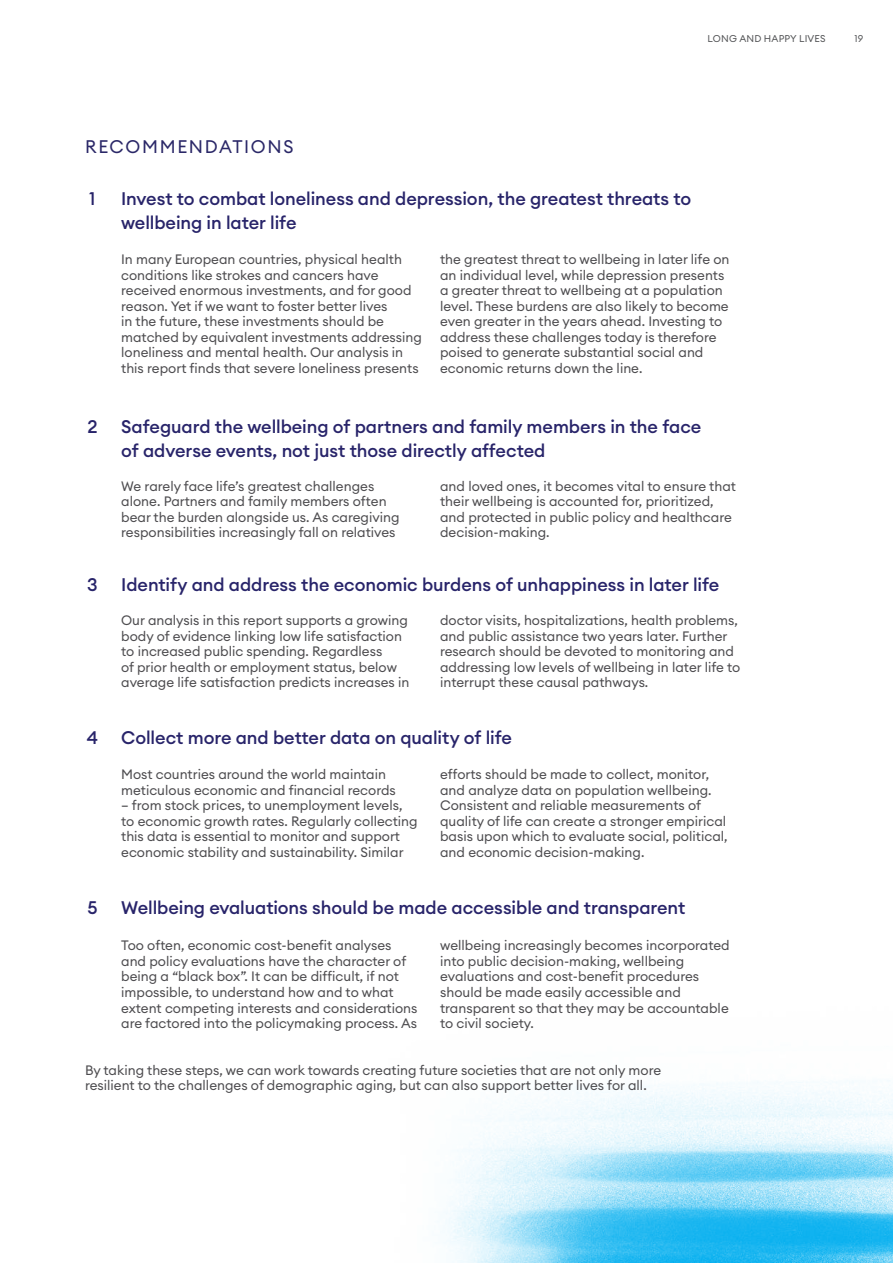
<style>
.page{position:relative;width:893px;height:1263px;background:#fff}
.page>*{position:absolute;margin:0;border:0;box-sizing:border-box;transform-origin:0 0}
.t1{font:500 18px/24px "Euclid Circular A";letter-spacing:-.005em;color:#28246a}
.t2{font:18px "Euclid Circular A";letter-spacing:.095em;color:#2b2868}
.t3{font:13.5px/15.5px "Euclid Circular A";color:#4d4c4f}
.t4{font:9.75px "Euclid Circular A";letter-spacing:.02em;color:#57585a}
</style>
<div class="page">
<img style="left:445px;top:1080px;width:448px;height:183px">
<p class="t4" style="left:708px;top:32px;width:119px">LONG AND HAPPY LIVES</p>
<p class="t4" style="left:855px;top:32px;width:10px">19</p>
<h1 class="t2" style="left:85px;top:135px;width:210px">RECOMMENDATIONS</h1>
<h1 class="t1" style="left:89px;top:187px;width:8px">1</h1>
<h1 class="t1" style="left:121px;top:187px;width:572px">Invest to combat loneliness and depression, the greatest threats to wellbeing in later life</h1>
<p class="t3" style="left:121px;top:251px;width:302px">In many European countries, physical health conditions like strokes and cancers have received enormous investments, and for good reason. Yet if we want to foster better lives<br>in the future, these investments should be matched by equivalent investments addressing loneliness and mental health. Our analysis in this report finds that severe loneliness presents</p>
<p class="t3" style="left:440px;top:251px;width:291px">the greatest threat to wellbeing in later life on an individual level, while depression presents a greater threat to wellbeing at a population level. These burdens are also likely to become even greater in the years ahead. Investing to address these challenges today is therefore poised to generate substantial social and economic returns down the line.</p>
<h1 class="t1" style="left:87px;top:415px;width:12px">2</h1>
<h1 class="t1" style="left:121px;top:415px;width:582px">Safeguard the wellbeing of partners and family members in the face of adverse events, not just those directly affected</h1>
<p class="t3" style="left:121px;top:478px;width:280px">We rarely face life’s greatest challenges alone. Partners and family members often bear the burden alongside us. As caregiving responsibilities increasingly fall on relatives</p>
<p class="t3" style="left:440px;top:478px;width:297px">and loved ones, it becomes vital to ensure that their wellbeing is accounted for, prioritized, and protected in public policy and healthcare decision-making.</p>
<h1 class="t1" style="left:87px;top:573px;width:12px">3</h1>
<h1 class="t1" style="left:121px;top:573px;width:600px">Identify and address the economic burdens of unhappiness in later life</h1>
<p class="t3" style="left:121px;top:613px;width:290px">Our analysis in this report supports a growing body of evidence linking low life satisfaction to increased public spending. Regardless<br>of prior health or employment status, below average life satisfaction predicts increases in</p>
<p class="t3" style="left:440px;top:613px;width:302px">doctor visits, hospitalizations, health problems, and public assistance two years later. Further research should be devoted to monitoring and addressing low levels of wellbeing in later life to interrupt these causal pathways.</p>
<h1 class="t1" style="left:87px;top:726px;width:13px">4</h1>
<h1 class="t1" style="left:121px;top:726px;width:392px">Collect more and better data on quality of life</h1>
<p class="t3" style="left:121px;top:766px;width:276px">Most countries around the world maintain meticulous economic and financial records</p>
<p class="t3" style="left:121px;top:797px;width:298px">– from stock prices, to unemployment levels, to economic growth rates. Regularly collecting this data is essential to monitor and support economic stability and sustainability. Similar</p>
<p class="t3" style="left:440px;top:766px;width:289px">efforts should be made to collect, monitor, and analyze data on population wellbeing.<br>Consistent and reliable measurements of quality of life can create a stronger empirical basis upon which to evaluate social, political, and economic decision-making.</p>
<h1 class="t1" style="left:87px;top:896px;width:12px">5</h1>
<h1 class="t1" style="left:121px;top:896px;width:566px">Wellbeing evaluations should be made accessible and transparent</h1>
<p class="t3" style="left:440px;top:938px;width:291px">wellbeing increasingly becomes incorporated into public decision-making, wellbeing evaluations and cost-benefit procedures should be made easily accessible and transparent so that they may be accountable to civil society.</p>
<p class="t3" style="left:85px;top:1062px;width:578px">By taking these steps, we can work towards creating future societies that are not only more resilient to the challenges of demographic aging, but can also support better lives for all.</p>
<p class="t3" style="left:121px;top:938px;width:298px">Too often, economic cost-benefit analyses and policy evaluations have the character of being a “black box”. It can be difficult, if not impossible, to understand how and to what extent competing interests and considerations are factored into the policymaking process. As</p>
</div>
